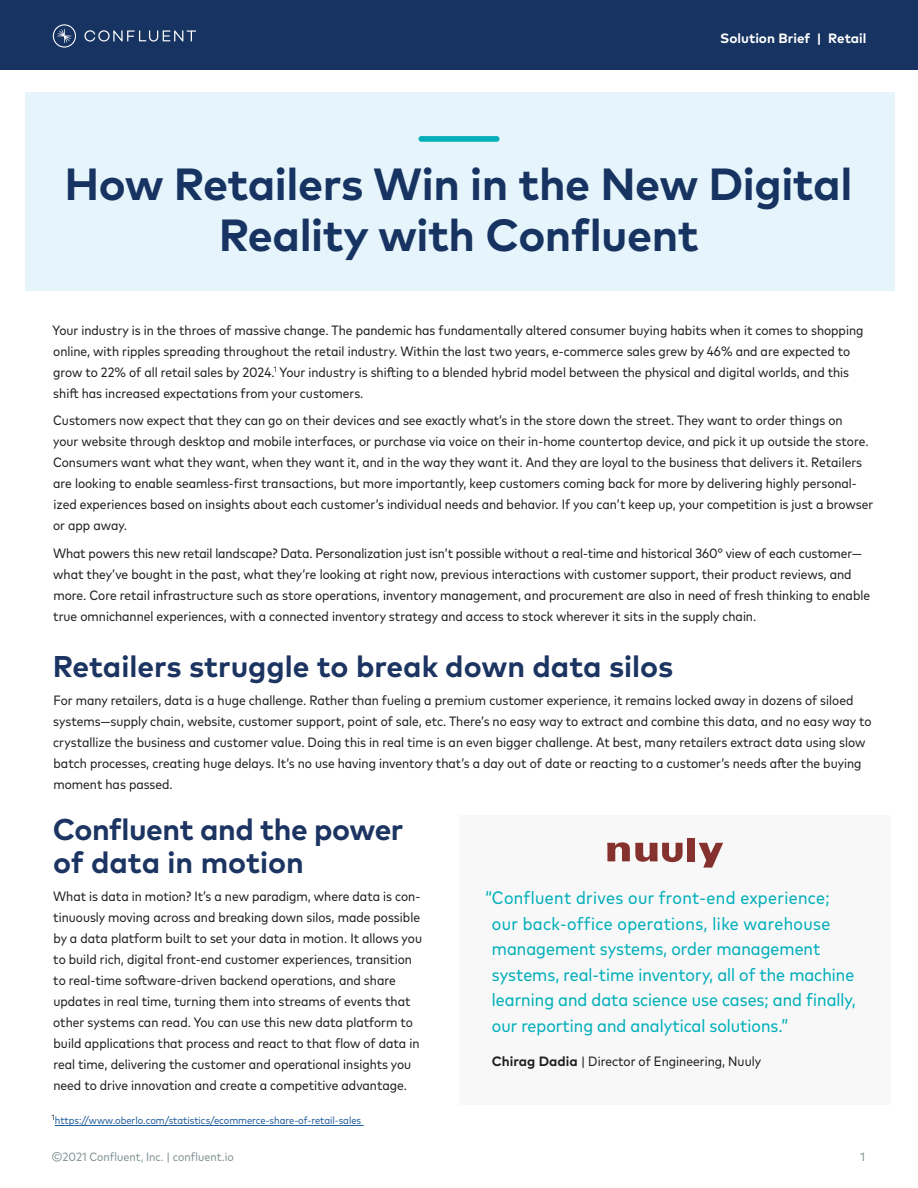
<style>
.page{position:relative;width:918px;height:1188px;background:#fff}
.page>*{position:absolute;margin:0;border:0;box-sizing:border-box;transform-origin:0 0}
.t1{font:700 45px/51px "Mark Pro";letter-spacing:-.01em;color:#173361;text-align:center}
.t2{font:700 30px/33px "Mark Pro";letter-spacing:-.005em;color:#1b3461}
.t3{font:condensed 18px/25.5px "Mark Pro";color:#00afba}
.t4{font:condensed 13.5px/21px "Mark Pro";color:#231f20}
.t5{font:700 13.5px "Mark Pro";color:#fff}
.t6{font:condensed 12px "Mark Pro";color:#819494}
.t7{font:12px "Mark Pro";color:#819494}
.t8{font:condensed 10.5px "Mark Pro";color:#215e9e}
.s1{font-weight:700;font-stretch:normal}
</style>
<div class="page">
<div style="left:0;top:0;width:918px;height:69px;background:#173361"></div>
<svg style="left:84px;top:30px;width:112px;height:12px"></svg>
<svg style="left:53px;top:24px;width:23px;height:24px"></svg>
<div style="left:25px;top:92px;width:869px;height:199px;background:#e6f5fb"></div>
<div style="left:459px;top:815px;width:432px;height:290px;background:#f8f8f8"></div>
<div style="left:687px;top:838px;width:8px;height:23px;background:#85322f"></div>
<svg style="left:699px;top:843px;width:24px;height:25px"></svg>
<svg style="left:607px;top:842px;width:76px;height:20px"></svg>
<div style="left:418px;top:136px;width:82px;height:6px;background:#00afba;border-radius:3px"></div>
<hr style="left:55px;top:1125px;width:309px;height:1px;background:#215e9e">
<p class="t5" style="left:720px;top:28px;width:148px">Solution Brief | Retail</p>
<h1 class="t1" style="left:64px;top:154px;width:790px">How Retailers Win in the New Digital<br>Reality with Confluent</h1>
<p class="t4" style="left:53px;top:318px;width:812px">Your industry is in the throes of massive change. The pandemic has fundamentally altered consumer buying habits when it comes to shopping online, with ripples spreading throughout the retail industry. Within the last two years, e-commerce sales grew by 46% and are expected to grow to 22% of all retail sales by 2024.<sup>1</sup> Your industry is shifting to a blended hybrid model between the physical and digital worlds, and this shift has increased expectations from your customers.</p>
<p class="t4" style="left:53px;top:409px;width:822px">Customers now expect that they can go on their devices and see exactly what’s in the store down the street. They want to order things on<br>your website through desktop and mobile interfaces, or purchase via voice on their in-home countertop device, and pick it up outside the store.<br>Consumers want what they want, when they want it, and in the way they want it. And they are loyal to the business that delivers it. Retailers are looking to enable seamless-first transactions, but more importantly, keep customers coming back for more by delivering highly personal&shy;ized experiences based on insights about each customer’s individual needs and behavior. If you can’t keep up, your competition is just a browser or app away.</p>
<p class="t4" style="left:53px;top:542px;width:819px">What powers this new retail landscape? Data. Personalization just isn’t possible without a real-time and historical 360° view of each customer— what they’ve bought in the past, what they’re looking at right now, previous interactions with customer support, their product reviews, and more. Core retail infrastructure such as store operations, inventory management, and procurement are also in need of fresh thinking to enable true omnichannel experiences, with a connected inventory strategy and access to stock wherever it sits in the supply chain.</p>
<h2 class="t2" style="left:53px;top:648px;width:622px">Retailers struggle to break down data silos</h2>
<p class="t4" style="left:53px;top:689px;width:820px">For many retailers, data is a huge challenge. Rather than fueling a premium customer experience, it remains locked away in dozens of siloed systems—supply chain, website, customer support, point of sale, etc. There’s no easy way to extract and combine this data, and no easy way to crystallize the business and customer value. Doing this in real time is an even bigger challenge. At best, many retailers extract data using slow batch processes, creating huge delays. It’s no use having inventory that’s a day out of date or reacting to a customer’s needs after the buying moment has passed.</p>
<h2 class="t2" style="left:53px;top:811px;width:352px">Confluent and the power of data in motion</h2>
<p class="t4" style="left:53px;top:885px;width:371px">What is data in motion? It’s a new paradigm, where data is con&shy;tinuously moving across and breaking down silos, made possible by a data platform built to set your data in motion. It allows you to build rich, digital front-end customer experiences, transition to real-time software-driven backend operations, and share updates in real time, turning them into streams of events that other systems can read. You can use this new data platform to build applications that process and react to that flow of data in real time, delivering the customer and operational insights you need to drive innovation and create a competitive advantage.</p>
<p class="t8" style="left:52px;top:1113px;width:311px"><sup>1</sup>https://www.oberlo.com/statistics/ecommerce-share-of-retail-sales</p>
<p class="t3" style="left:492px;top:884px;width:365px;text-indent:-7px">“Confluent drives our front-end experience; our back-office operations, like warehouse management systems, order management systems, real-time inventory, all of the machine learning and data science use cases; and finally, our reporting and analytical solutions.”</p>
<p class="t4" style="left:492px;top:1050px;width:271px"><span class="s1">Chirag Dadia</span> | Director of Engineering, Nuuly</p>
<p class="t6" style="left:51px;top:1148px;width:184px">©2021 Confluent, Inc. | confluent.io</p>
<p class="t7" style="left:860px;top:1148px;width:7px">1</p>
</div>
